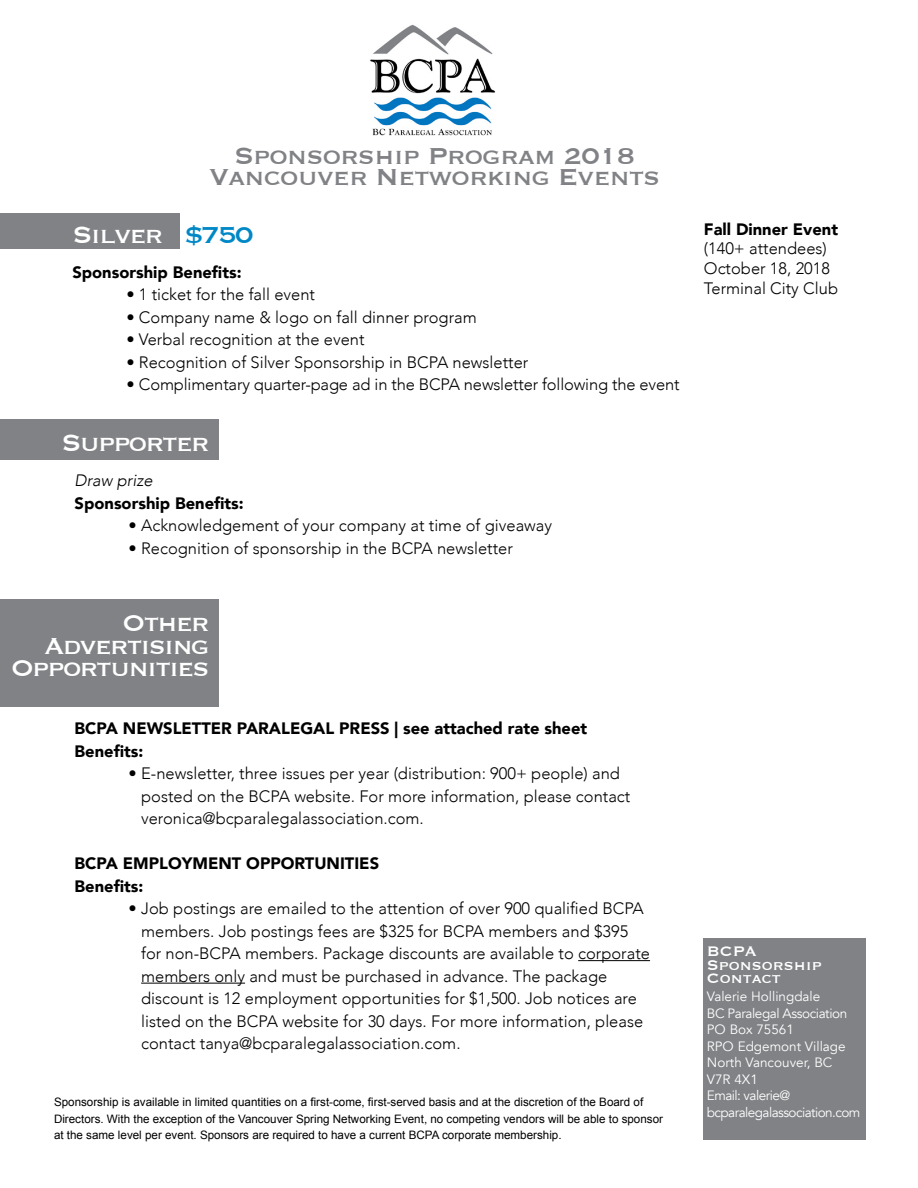
<style>
.page{position:relative;width:918px;height:1188px;background:#fff}
.page>*{position:absolute;margin:0;border:0;box-sizing:border-box;transform-origin:0 0}
.t1{font:30px/22.5px "Copperplate";letter-spacing:-.05em;color:#fff;text-align:right}
.t2{font:30px "Copperplate";letter-spacing:-.02em;color:#808285}
.t3{font:18px/13.5px "Copperplate";color:#fff}
.t4{font:300 16.5px/22.5px "Avenir";color:#000}
.t5{font:900 16.5px "Avenir";color:#000}
.t6{font:italic 300 16.5px "Avenir";color:#000}
.t7{font:13.5px/16.5px "Avenir";letter-spacing:-.03em;color:#fff}
.t8{font:11.7px/16.5px "Arial";color:#000}
.s1{color:#0087c6}
</style>
<div class="page">
<img style="left:370px;top:24px;width:125px;height:112px">
<div style="left:703px;top:939px;width:163px;height:201px;background:#808285"></div>
<div style="left:0;top:419px;width:218px;height:41px;background:#808285"></div>
<div style="left:0;top:599px;width:218px;height:107px;background:#808285"></div>
<hr style="left:578px;top:960px;width:72px;height:1px;background:#000">
<hr style="left:141px;top:983px;width:104px;height:1px;background:#000">
<div style="left:0;top:213px;width:180px;height:36px;background:#808285"></div>
<h1 class="t2" style="left:234px;top:136px;width:403px">Sponsorship Program 2018</h1>
<h1 class="t2" style="left:209px;top:157px;width:453px">Vancouver Networking Events</h1>
<p class="t1" style="left:72px;top:222px;width:183px">Silver <span class="s1">$750</span></p>
<p class="t5" style="left:72px;top:258px;width:171px">Sponsorship Benefits:</p>
<p class="t4" style="left:126px;top:283px;width:190px">• 1 ticket for the fall event</p>
<p class="t4" style="left:126px;top:306px;width:352px">• Company name &amp; logo on fall dinner program</p>
<p class="t4" style="left:126px;top:328px;width:240px">• Verbal recognition at the event</p>
<p class="t4" style="left:126px;top:351px;width:404px">• Recognition of Silver Sponsorship in BCPA newsletter</p>
<p class="t4" style="left:126px;top:373px;width:555px">• Complimentary quarter-page ad in the BCPA newsletter following the event</p>
<p class="t1" style="left:61px;top:430px;width:150px">Supporter</p>
<p class="t6" style="left:75px;top:471px;width:79px">Draw prize</p>
<p class="t5" style="left:75px;top:489px;width:171px">Sponsorship Benefits:</p>
<p class="t4" style="left:129px;top:514px;width:425px">• Acknowledgement of your company at time of giveaway</p>
<p class="t4" style="left:129px;top:537px;width:386px">• Recognition of sponsorship in the BCPA newsletter</p>
<p class="t1" style="left:11px;top:610px;width:200px">Other<br>Advertising<br>Opportunities</p>
<p class="t5" style="left:75px;top:715px;width:514px">BCPA NEWSLETTER PARALEGAL PRESS | see attached rate sheet</p>
<p class="t5" style="left:75px;top:737px;width:70px">Benefits:</p>
<p class="t4" style="left:141px;top:762px;width:491px;text-indent:-13px">• E-newsletter, three issues per year (distribution: 900+ people) and posted on the BCPA website. For more information, please contact veronica@bcparalegalassociation.com.</p>
<p class="t5" style="left:75px;top:850px;width:306px">BCPA EMPLOYMENT OPPORTUNITIES</p>
<p class="t5" style="left:75px;top:872px;width:70px">Benefits:</p>
<p class="t4" style="left:141px;top:897px;width:510px;text-indent:-13px">• Job postings are emailed to the attention of over 900 qualified BCPA members. Job postings fees are $325 for BCPA members and $395 for non-BCPA members. Package discounts are available to corporate members only and must be purchased in advance. The package discount is 12 employment opportunities for $1,500. Job notices are listed on the BCPA website for 30 days. For more information, please contact tanya@bcparalegalassociation.com.</p>
<p class="t8" style="left:54px;top:1094px;width:611px">Sponsorship is available in limited quantities on a first-come, first-served basis and at the discretion of the Board of<br>Directors. With the exception of the Vancouver Spring Networking Event, no competing vendors will be able to sponsor at the same level per event. Sponsors are required to have a current BCPA corporate membership.</p>
<p class="t5" style="left:704px;top:215px;width:136px">Fall Dinner Event</p>
<p class="t4" style="left:704px;top:238px;width:124px">(140+ attendees)</p>
<p class="t4" style="left:704px;top:257px;width:128px">October 18, 2018</p>
<p class="t4" style="left:704px;top:277px;width:136px">Terminal City Club</p>
<p class="t3" style="left:707px;top:943px;width:117px">BCPA<br>Sponsorship<br>Contact</p>
<p class="t7" style="left:707px;top:988px;width:155px">Valerie Hollingdale<br>BC Paralegal Association<br>PO Box 75561<br>RPO Edgemont Village<br>North Vancouver, BC<br>V7R 4X1<br>Email: valerie@ bcparalegalassociation.com</p>
</div>
